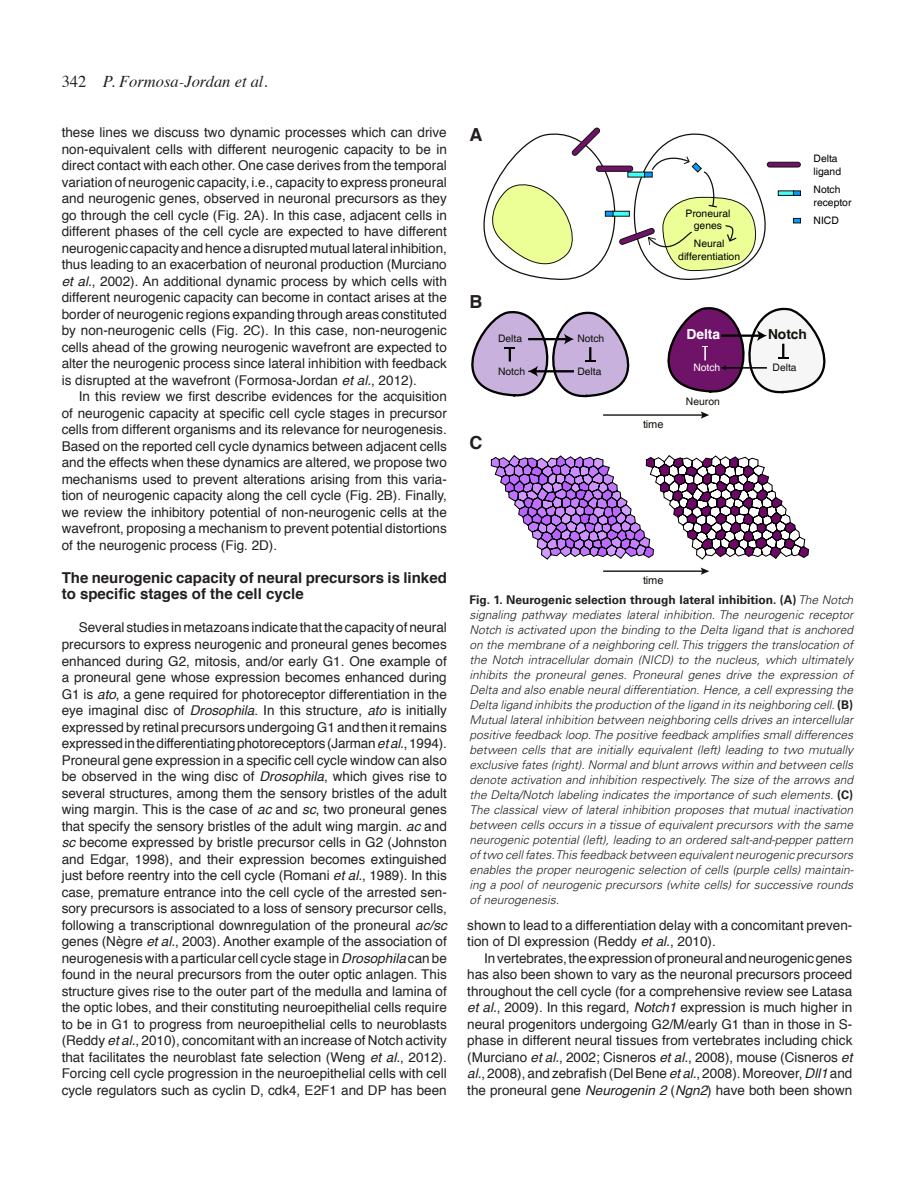
<style>
.page{position:relative;width:915px;height:1191px;background:#fff}
.page>*{position:absolute;margin:0;border:0;box-sizing:border-box;transform-origin:0 0}
._0-PictureA_B_C{font:700 18px "Helvetica";color:#231f20}
.t1{font:italic 16.5px "Times";color:#231f20}
._0-TitleSmall-1{font:700 15px/16.5px "Helvetica";color:#231f20}
.t2{font:700 13.8px "Helvetica";color:#fff}
.t3{font:700 13.8px "Helvetica";color:#12110b}
._0-Texto{font:13.5px/16.5px "Helvetica";color:#231f20;text-align:justify}
._0-PictureLegendText{font:italic 300 12px/15px "Univers LT Std";color:#231f20;text-align:justify}
.t4{font:10.95px "Helvetica";color:#12110b}
.t5{font:10.35px/12.5px "Helvetica";color:#000}
.t6{font:10.35px "Helvetica";color:#12110b}
.t7{font:10.35px "Helvetica";color:#fff}
.s1{font-style:normal}
.s2{font-style:italic}
.s3{font-weight:700;font-style:normal}
</style>
<div class="page">
<svg style="left:471px;top:307px;width:355px;height:91px"></svg>
<hr style="left:603px;top:414px;width:100px;height:2px;background:#12110b">
<svg style="left:700px;top:411px;width:9px;height:7px"></svg>
<hr style="left:603px;top:570px;width:100px;height:2px;background:#12110b">
<svg style="left:700px;top:567px;width:9px;height:8px"></svg>
<svg style="left:483px;top:127px;width:318px;height:153px"></svg>
<div style="left:612px;top:211px;width:17px;height:5px;background:#3ffffb"></div>
<div style="left:605px;top:211px;width:8px;height:5px;background:#009eff"></div>
<div style="left:604px;top:211px;width:9px;height:6px;border:1px solid #12110b"></div>
<svg style="left:490px;top:455px;width:319px;height:105px"></svg>
<p class="t1" style="left:62px;top:67px;width:207px"><span class="s1">342</span> P. Formosa-Jordan et al.</p>
<p class="_0-Texto" style="left:62px;top:125px;width:386px">these lines we discuss two dynamic processes which can drive non-equivalent cells with different neurogenic capacity to be in direct contact with each other. One case derives from the temporal variation of neurogenic capacity, i.e., capacity to express proneural and neurogenic genes, observed in neuronal precursors as they go through the cell cycle (Fig. 2A). In this case, adjacent cells in different phases of the cell cycle are expected to have different neurogenic capacity and hence a disrupted mutual lateral inhibition, thus leading to an exacerbation of neuronal production (Murciano <span class="s2">et al.</span>, 2002). An additional dynamic process by which cells with different neurogenic capacity can become in contact arises at the border of neurogenic regions expanding through areas constituted by non-neurogenic cells (Fig. 2C). In this case, non-neurogenic cells ahead of the growing neurogenic wavefront are expected to alter the neurogenic process since lateral inhibition with feedback is disrupted at the wavefront (Formosa-Jordan <span class="s2">et al.</span>, 2012).</p>
<p class="_0-Texto" style="left:62px;top:389px;width:386px;text-indent:17px">In this review we first describe evidences for the acquisition of neurogenic capacity at specific cell cycle stages in precursor cells from different organisms and its relevance for neurogenesis.<br>Based on the reported cell cycle dynamics between adjacent cells and the effects when these dynamics are altered, we propose two mechanisms used to prevent alterations arising from this varia&shy;tion of neurogenic capacity along the cell cycle (Fig. 2B). Finally, we review the inhibitory potential of non-neurogenic cells at the wavefront, proposing a mechanism to prevent potential distortions of the neurogenic process (Fig. 2D).</p>
<p class="_0-TitleSmall-1" style="left:62px;top:569px;width:386px">The neurogenic capacity of neural precursors is linked to specific stages of the cell cycle</p>
<p class="_0-Texto" style="left:62px;top:620px;width:386px;text-indent:17px">Several studies in metazoans indicate that the capacity of neural precursors to express neurogenic and proneural genes becomes enhanced during G2, mitosis, and/or early G1. One example of a proneural gene whose expression becomes enhanced during G1 is <span class="s2">ato</span>, a gene required for photoreceptor differentiation in the eye imaginal disc of <span class="s2">Drosophila</span>. In this structure, <span class="s2">ato</span> is initially expressed by retinal precursors undergoing G1 and then it remains expressed in the differentiating photoreceptors (Jarman <span class="s2">et al.</span>, 1994).<br>Proneural gene expression in a specific cell cycle window can also be observed in the wing disc of <span class="s2">Drosophila</span>, which gives rise to several structures, among them the sensory bristles of the adult wing margin. This is the case of <span class="s2">ac</span> and <span class="s2">sc</span>, two proneural genes that specify the sensory bristles of the adult wing margin. <span class="s2">ac</span> and <span class="s2">sc</span> become expressed by bristle precursor cells in G2 (Johnston and Edgar, 1998), and their expression becomes extinguished just before reentry into the cell cycle (Romani <span class="s2">et al.</span>, 1989). In this case, premature entrance into the cell cycle of the arrested sen&shy;sory precursors is associated to a loss of sensory precursor cells, following a transcriptional downregulation of the proneural <span class="s2">ac/sc </span>genes (Nègre <span class="s2">et al.</span>, 2003). Another example of the association of neurogenesis with a particular cell cycle stage in <span class="s2">Drosophila</span> can be found in the neural precursors from the outer optic anlagen. This structure gives rise to the outer part of the medulla and lamina of the optic lobes, and their constituting neuroepithelial cells require to be in G1 to progress from neuroepithelial cells to neuroblasts (Reddy <span class="s2">et al.</span>, 2010), concomitant with an increase of Notch activity that facilitates the neuroblast fate selection (Weng <span class="s2">et al.</span>, 2012).<br>Forcing cell cycle progression in the neuroepithelial cells with cell cycle regulators such as cyclin D, cdk4, E2F1 and DP has been</p>
<p class="_0-PictureA_B_C" style="left:469px;top:120px;width:14px">A</p>
<p class="_0-PictureA_B_C" style="left:469px;top:287px;width:14px">B</p>
<p class="_0-PictureA_B_C" style="left:469px;top:428px;width:14px">C</p>
<p class="t5" style="left:685px;top:207px;width:46px;text-align:center">Proneural genes</p>
<p class="t5" style="left:678px;top:238px;width:63px;text-align:center">Neural differentiation</p>
<p class="t5" style="left:813px;top:153px;width:29px">Delta ligand</p>
<p class="t5" style="left:813px;top:184px;width:39px">Notch receptor</p>
<p class="t5" style="left:813px;top:215px;width:27px">NICD</p>
<p class="t2" style="left:686px;top:326px;width:35px">Delta</p>
<p class="t3" style="left:767px;top:326px;width:41px">Notch</p>
<p class="t6" style="left:772px;top:362px;width:26px">Delta</p>
<p class="t6" style="left:498px;top:333px;width:26px">Delta</p>
<p class="t6" style="left:577px;top:333px;width:28px">Notch</p>
<p class="t6" style="left:577px;top:365px;width:26px">Delta</p>
<p class="t7" style="left:693px;top:362px;width:28px">Notch</p>
<p class="t6" style="left:498px;top:365px;width:28px">Notch</p>
<p class="t4" style="left:643px;top:418px;width:22px">time</p>
<p class="t6" style="left:685px;top:395px;width:35px">Neuron</p>
<p class="t4" style="left:643px;top:574px;width:22px">time</p>
<p class="_0-PictureLegendText" style="left:469px;top:592px;width:385px"><span class="s3">Fig. 1. Neurogenic selection through lateral inhibition. (A)</span> The Notch signaling pathway mediates lateral inhibition. The neurogenic receptor Notch is activated upon the binding to the Delta ligand that is anchored on the membrane of a neighboring cell. This triggers the translocation of the Notch intracellular domain (NICD) to the nucleus, which ultimately inhibits the proneural genes. Proneural genes drive the expression of Delta and also enable neural differentiation. Hence, a cell expressing the Delta ligand inhibits the production of the ligand in its neighboring cell. <span class="s3">(B)<br></span>Mutual lateral inhibition between neighboring cells drives an intercellular positive feedback loop. The positive feedback amplifies small differences between cells that are initially equivalent (left) leading to two mutually exclusive fates (right). Normal and blunt arrows within and between cells denote activation and inhibition respectively. The size of the arrows and the Delta/Notch labeling indicates the importance of such elements. <span class="s3">(C)<br></span>The classical view of lateral inhibition proposes that mutual inactivation between cells occurs in a tissue of equivalent precursors with the same neurogenic potential (left), leading to an ordered salt-and-pepper pattern of two cell fates. This feedback between equivalent neurogenic precursors enables the proper neurogenic selection of cells (purple cells) maintain&shy;ing a pool of neurogenic precursors (white cells) for successive rounds of neurogenesis.</p>
<p class="_0-Texto" style="left:467px;top:917px;width:386px">shown to lead to a differentiation delay with a concomitant preven&shy;tion of Dl expression (Reddy <span class="s2">et al.</span>, 2010).</p>
<p class="_0-Texto" style="left:467px;top:950px;width:386px;text-indent:17px">In vertebrates, the expression of proneural and neurogenic genes has also been shown to vary as the neuronal precursors proceed throughout the cell cycle (for a comprehensive review see Latasa <span class="s2">et al.</span>, 2009). In this regard, <span class="s2">Notch1</span> expression is much higher in neural progenitors undergoing G2/M/early G1 than in those in S&shy;phase in different neural tissues from vertebrates including chick (Murciano <span class="s2">et al.</span>, 2002; Cisneros <span class="s2">et al.</span>, 2008), mouse (Cisneros <span class="s2">et al.</span>, 2008), and zebrafish (Del Bene <span class="s2">et al.</span>, 2008). Moreover, <span class="s2">Dll1</span> and the proneural gene <span class="s2">Neurogenin 2</span> (<span class="s2">Ngn2</span>) have both been shown</p>
</div>
